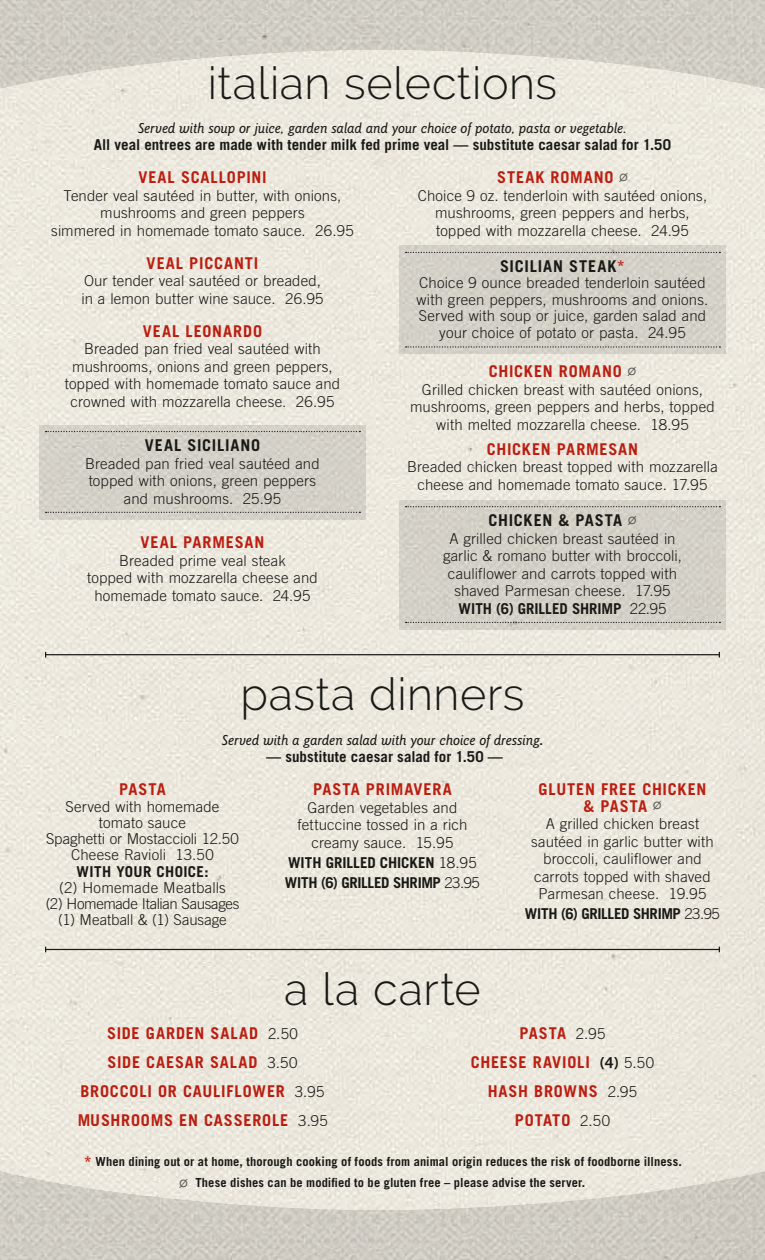
<style>
.page{position:relative;width:765px;height:1260px;background:#fff}
.page>*{position:absolute;margin:0;border:0;box-sizing:border-box;transform-origin:0 0}
.t1{font:300 45px "Raleway";letter-spacing:.015em;color:#1c1c1a}
.t2{font:700 16.25px/28.8px "Trade Gothic LT Std";letter-spacing:.05em;color:#ca2214;text-align:center}
.t3{font:700 16.25px "Trade Gothic LT Std";letter-spacing:.05em;color:#1c1c1a}
.t4{font:300 15px/17.5px "Trade Gothic LT Std";letter-spacing:.01em;color:#1c1c1a;text-align:center}
.t5{font:700 15px/20px "Trade Gothic LT Std";color:#1c1c1a}
.t6{font:italic 500 15px "Goudy Sans Std";letter-spacing:-.015em;color:#1c1c1a}
.t7{font:700 15px "Trade Gothic LT Std";letter-spacing:-.02em;color:#1c1c1a}
.t8{font:700 15px "Trade Gothic LT Std";letter-spacing:.025em;color:#1c1c1a}
.t9{font:700 12.5px "Trade Gothic LT Std";letter-spacing:.01em;color:#1c1c1a}
.s1{color:#ca2214}
.s2{font-weight:700}
.s3{font-family:"Trade Gothic LT Std";font-weight:700;font-style:normal;font-size:12.5px}
.s4{font-weight:300}
.s5{font-weight:300;font-size:15px;color:#1c1c1a}
.s6{font-size:15px;color:#1c1c1a}
.s7{font-size:16.25px;color:#ca2214}
.s8{font-weight:400;font-stretch:expanded;font-size:13.75px;color:#5e5f5f}
</style>
<div class="page">
<img style="left:0;top:112px;width:765px;height:1036px">
<svg style="left:0;top:0;width:765px;height:112px;background:#dcd8cf"></svg>
<svg style="left:0;top:1148px;width:765px;height:112px;background:#dbd7ce"></svg>
<div style="left:39px;top:425px;width:327px;height:94px;background:#d4d0c7"></div>
<svg style="left:46px;top:431px;width:314px;height:1px"></svg>
<svg style="left:46px;top:512px;width:314px;height:1px"></svg>
<div style="left:399px;top:246px;width:327px;height:108px;background:#d4d0c8"></div>
<svg style="left:406px;top:252px;width:314px;height:1px"></svg>
<svg style="left:406px;top:346px;width:314px;height:2px"></svg>
<div style="left:399px;top:500px;width:327px;height:129px;background:#d4d0c7"></div>
<svg style="left:406px;top:506px;width:314px;height:1px"></svg>
<svg style="left:406px;top:622px;width:314px;height:1px"></svg>
<hr style="left:46px;top:654px;width:673px;height:1px;background:#1c1c1a">
<hr style="left:46px;top:949px;width:673px;height:1px;background:#1c1c1a">
<h1 class="t1" style="left:208px;top:57px;width:351px">italian selections</h1>
<p class="t6" style="left:138px;top:119px;width:490px">Served with soup or juice, garden salad and your choice of potato, pasta or vegetable.</p>
<p class="t5" style="left:94px;top:135px;width:579px">All veal entrees are made with tender milk fed prime veal — substitute caesar salad for 1.50</p>
<p class="t2" style="left:138px;top:163px;width:130px">VEAL SCALLOPINI</p>
<p class="t4" style="left:51px;top:186px;width:304px">Tender veal sautéed in butter, with onions, mushrooms and green peppers<br>simmered in homemade tomato sauce. 26.95</p>
<p class="t2" style="left:147px;top:248px;width:113px">VEAL PICCANTI</p>
<p class="t4" style="left:81px;top:272px;width:244px;text-align:left">Our tender veal sautéed or breaded, in a lemon butter wine sauce. 26.95</p>
<p class="t2" style="left:143px;top:317px;width:121px">VEAL LEONARDO</p>
<p class="t4" style="left:65px;top:340px;width:277px">Breaded pan fried veal sautéed with mushrooms, onions and green peppers, topped with homemade tomato sauce and crowned with mozzarella cheese. 26.95</p>
<p class="t3" style="left:145px;top:436px;width:117px">VEAL SICILIANO</p>
<p class="t4" style="left:85px;top:455px;width:236px">Breaded pan fried veal sautéed and topped with onions, green peppers and mushrooms. 25.95</p>
<p class="t2" style="left:141px;top:528px;width:125px">VEAL PARMESAN</p>
<p class="t4" style="left:87px;top:551px;width:232px">Breaded prime veal steak<br>topped with mozzarella cheese and homemade tomato sauce. 24.95</p>
<p class="t2" style="left:497px;top:163px;width:132px">STEAK ROMANO <sup>ø</sup></p>
<p class="t4" style="left:418px;top:186px;width:291px">Choice 9 oz. tenderloin with sautéed onions, mushrooms, green peppers and herbs, topped with mozzarella cheese. 24.95</p>
<p class="t3" style="left:500px;top:256px;width:126px">SICILIAN STEAK<span class="s1">*</span></p>
<p class="t4" style="left:417px;top:275px;width:293px;line-height:16.6px">Choice 9 ounce breaded tenderloin sautéed with green peppers, mushrooms and onions.<br>Served with soup or juice, garden salad and your choice of potato or pasta. 24.95</p>
<p class="t2" style="left:489px;top:357px;width:149px">CHICKEN ROMANO <sup>ø</sup></p>
<p class="t4" style="left:410px;top:380px;width:306px">Grilled chicken breast with sautéed onions, mushrooms, green peppers and herbs, topped with melted mozzarella cheese. 18.95</p>
<p class="t2" style="left:487px;top:435px;width:153px">CHICKEN PARMESAN</p>
<p class="t4" style="left:407px;top:458px;width:312px">Breaded chicken breast topped with mozzarella cheese and homemade tomato sauce. 17.95</p>
<p class="t3" style="left:488px;top:511px;width:150px">CHICKEN &amp; PASTA <sup>ø</sup></p>
<p class="t4" style="left:443px;top:530px;width:241px">A grilled chicken breast sautéed in garlic &amp; romano butter with broccoli, cauliflower and carrots topped with shaved Parmesan cheese. 17.95<br><span class="s2">WITH (6) GRILLED SHRIMP</span> 22.95</p>
<h1 class="t1" style="left:240px;top:668px;width:286px">pasta dinners</h1>
<p class="t6" style="left:222px;top:731px;width:323px">Served with a garden salad with your choice of dressing<span class="s3">.</span></p>
<p class="t5" style="left:266px;top:747px;width:238px">— substitute caesar salad for 1.50 —</p>
<p class="t2" style="left:119px;top:775px;width:48px">PASTA</p>
<p class="t4" style="left:46px;top:798px;width:194px;line-height:16.2px">Served with homemade tomato sauce<br>Spaghetti or Mostaccioli 12.50<br>Cheese Ravioli 13.50</p>
<p class="t8" style="left:76px;top:862px;width:134px">WITH YOUR CHOICE:</p>
<p class="t4" style="left:46px;top:879px;width:195px;line-height:16.2px">(2) Homemade Meatballs<br>(2) Homemade Italian Sausages (1) Meatball &amp; (1) Sausage</p>
<p class="t2" style="left:313px;top:775px;width:140px">PASTA PRIMAVERA</p>
<p class="t4" style="left:298px;top:799px;width:171px">Garden vegetables and fettuccine tossed in a rich creamy sauce. 15.95</p>
<p class="t5" style="left:285px;top:852px;width:196px">WITH GRILLED CHICKEN <span class="s4">18.95<br></span>WITH (6) GRILLED SHRIMP <span class="s4">23.95</span></p>
<p class="t2" style="left:539px;top:781px;width:169px;line-height:16.2px">GLUTEN FREE CHICKEN &amp; PASTA <sup>ø</sup></p>
<p class="t4" style="left:531px;top:815px;width:184px">A grilled chicken breast sautéed in garlic butter with broccoli, cauliflower and carrots topped with shaved<br>Parmesan cheese. 19.95</p>
<p class="t7" style="left:525px;top:905px;width:196px">WITH (6) GRILLED SHRIMP <span class="s4">23.95</span></p>
<h1 class="t1" style="left:284px;top:963px;width:198px">a la carte</h1>
<p class="t2" style="left:77px;top:1019px;width:252px">SIDE GARDEN SALAD <span class="s5">2.50<br></span>SIDE CAESAR SALAD <span class="s5">3.50<br></span>BROCCOLI OR CAULIFLOWER <span class="s5">3.95<br></span>MUSHROOMS EN CASSEROLE <span class="s5">3.95</span></p>
<p class="t2" style="left:471px;top:1019px;width:185px">PASTA <span class="s5">2.95<br></span>CHEESE RAVIOLI <span class="s6">(4)</span> <span class="s5">5.50<br></span>HASH BROWNS <span class="s5">2.95<br></span>POTATO <span class="s5">2.50</span></p>
<p class="t9" style="left:83px;top:1153px;width:600px"><span class="s7">*</span> When dining out or at home, thorough cooking of foods from animal origin reduces the risk of foodborne illness.</p>
<p class="t9" style="left:180px;top:1175px;width:407px"><span class="s8">ø</span> These dishes can be modified to be gluten free – please advise the server.</p>
</div>
